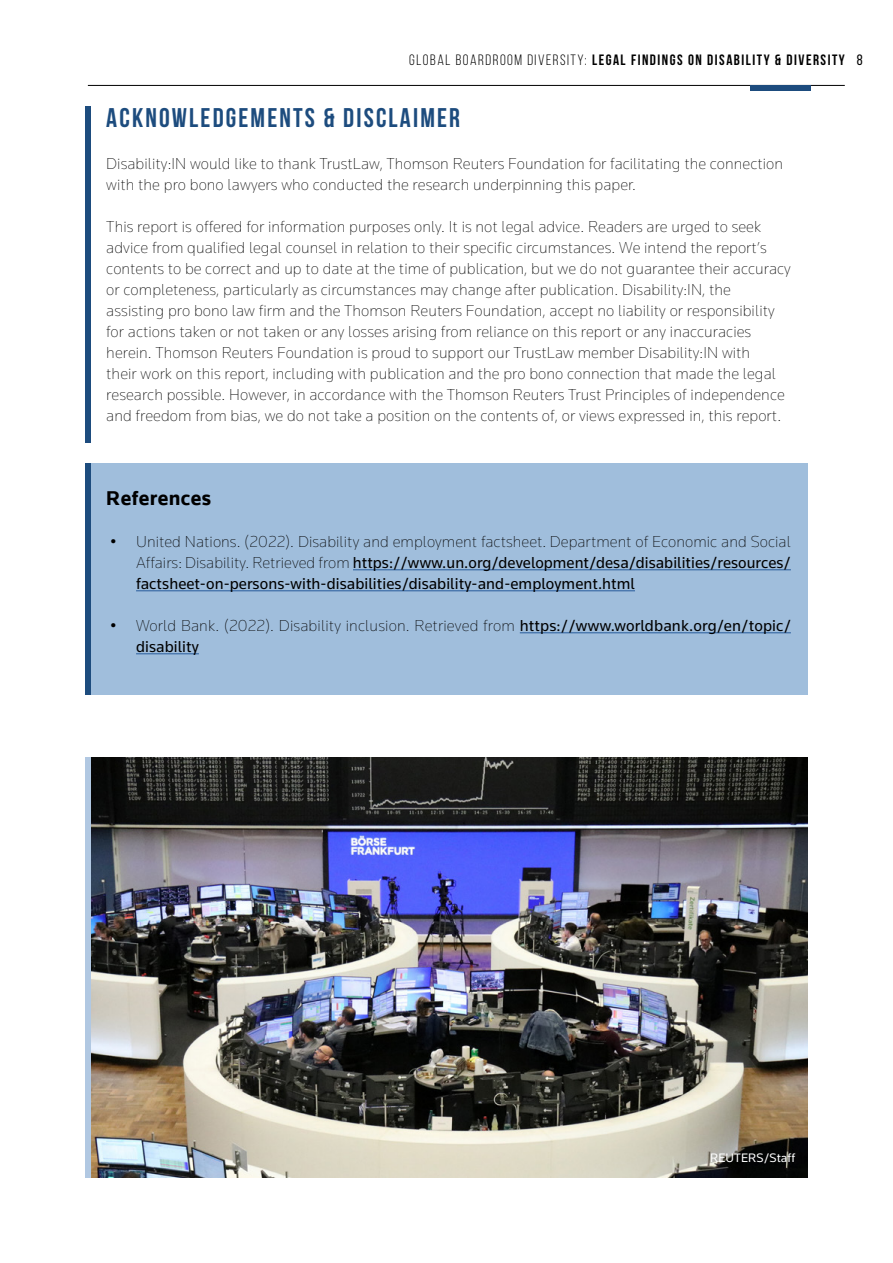
<style>
.page{position:relative;width:893px;height:1263px;background:#fff}
.page>*{position:absolute;margin:0;border:0;box-sizing:border-box;transform-origin:0 0}
.t1{font:700 27px "Bebas Neue";letter-spacing:.08em;color:#1d4c7e}
.t2{font:700 21px "Knowledge";letter-spacing:.02em;color:#000}
.t3{font:200 16.5px/21px "Knowledge";letter-spacing:.005em;color:#000}
.t4{font:16.5px/21px "Knowledge";letter-spacing:.005em;color:#000;text-align:justify}
.t5{font:700 15px "Bebas Neue";letter-spacing:.1em;color:#000}
.t6{font:12.75px "Knowledge";letter-spacing:.005em;color:#fff}
.s1{font-weight:400}
.s2{font-weight:200}
</style>
<div class="page">
<hr style="left:88px;top:85px;width:757px;height:1px;background:#000">
<div style="left:750px;top:85px;width:61px;height:5px;background:#1d4c7e"></div>
<div style="left:85px;top:106px;width:5px;height:336px;background:#1d4c7e"></div>
<div style="left:85px;top:463px;width:723px;height:231px;background:#a0bedc"></div>
<hr style="left:353px;top:569px;width:438px;height:1px;background:#275b9b">
<hr style="left:136px;top:590px;width:499px;height:1px;background:#275b9b">
<hr style="left:520px;top:632px;width:271px;height:1px;background:#275b9b">
<hr style="left:136px;top:653px;width:63px;height:1px;background:#275b9b">
<div style="left:85px;top:463px;width:5px;height:231px;background:#1d4c7e"></div>
<img style="left:90px;top:757px;width:718px;height:421px">
<div style="left:85px;top:757px;width:5px;height:421px;background:#b1c8e2"></div>
<p class="t5" style="left:409px;top:52px;width:455px"><span class="s1">GLOBAL BOARDROOM DIVERSITY:</span> LEGAL FINDINGS ON DISABILITY &amp; DIVERSITY <span class="s1">8</span></p>
<h2 class="t1" style="left:106px;top:103px;width:355px">ACKNOWLEDGEMENTS &amp; DISCLAIMER</h2>
<p class="t3" style="left:106px;top:153px;width:678px">Disability:IN would like to thank TrustLaw, Thomson Reuters Foundation for facilitating the connection with the pro bono lawyers who conducted the research underpinning this paper.</p>
<p class="t3" style="left:106px;top:216px;width:686px">This report is offered for information purposes only. It is not legal advice. Readers are urged to seek advice from qualified legal counsel in relation to their specific circumstances. We intend the report’s contents to be correct and up to date at the time of publication, but we do not guarantee their accuracy or completeness, particularly as circumstances may change after publication. Disability:IN, the assisting pro bono law firm and the Thomson Reuters Foundation, accept no liability or responsibility for actions taken or not taken or any losses arising from reliance on this report or any inaccuracies herein. Thomson Reuters Foundation is proud to support our TrustLaw member Disability:IN with<br>their work on this report, including with publication and the pro bono connection that made the legal research possible. However, in accordance with the Thomson Reuters Trust Principles of independence and freedom from bias, we do not take a position on the contents of, or views expressed in, this report.</p>
<h3 class="t2" style="left:106px;top:485px;width:106px">References</h3>
<p class="t4" style="left:136px;top:531px;width:656px;text-indent:-26px">• <span class="s2">United Nations. (2022). Disability and employment factsheet. Department of Economic and Social Affairs: Disability. Retrieved from</span> https://www.un.org/development/desa/disabilities/resources/ factsheet-on-persons-with-disabilities/disability-and-employment.html</p>
<p class="t3" style="left:136px;top:615px;width:656px;text-indent:-26px"><span class="s1">•</span> World Bank. (2022). Disability inclusion. Retrieved from <span class="s1">https://www.worldbank.org/en/topic/ disability</span></p>
<p class="t6" style="left:710px;top:1150px;width:86px">REUTERS/Staff</p>
</div>
